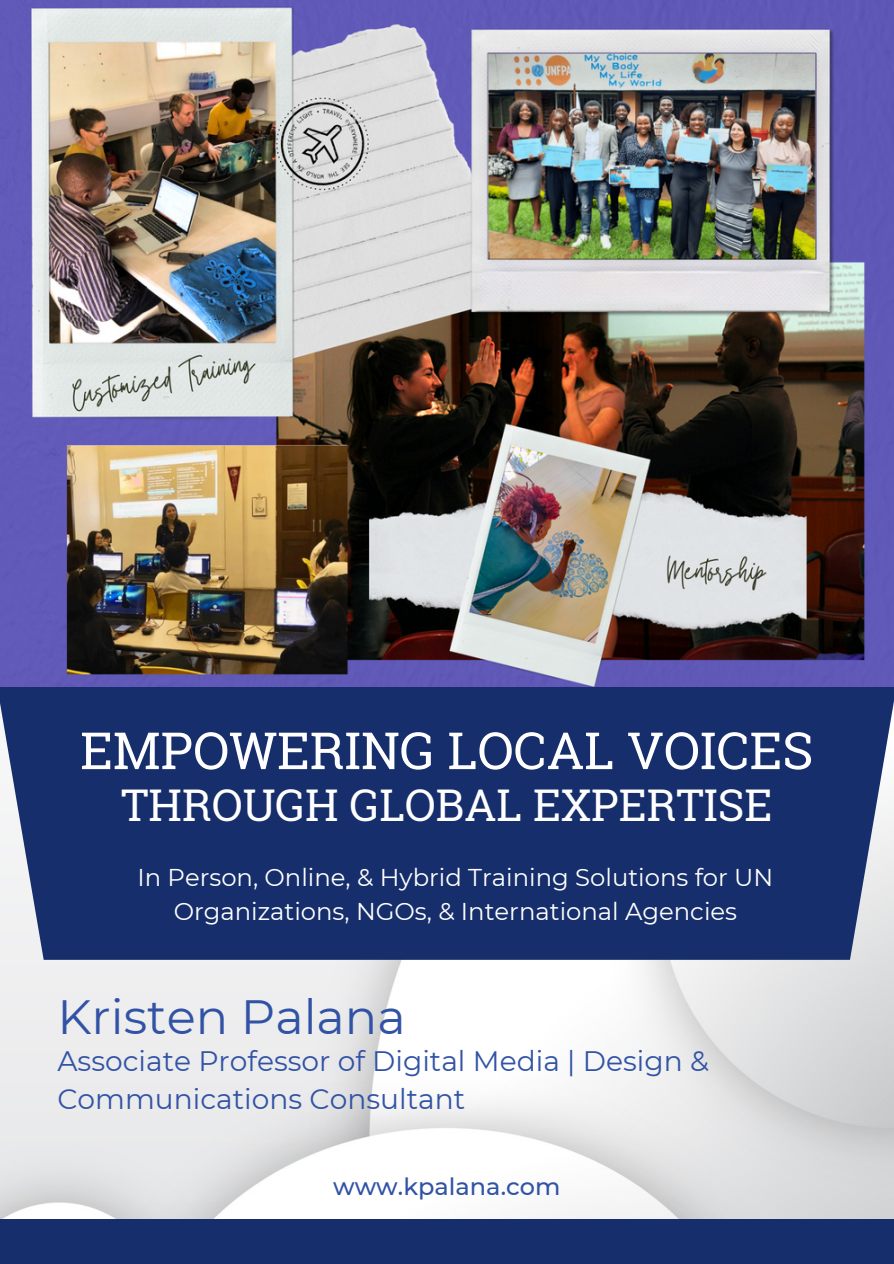
<style>
.page{position:relative;width:894px;height:1264px;background:#fff}
.page>*{position:absolute;margin:0;border:0;box-sizing:border-box;transform-origin:0 0}
.t1{font:51.15px "Roboto Slab";color:#fff}
.t2{font:48px "Montserrat";color:#3253a5}
.t3{font:43.65px "Roboto Slab";color:#fff}
.t4{font:28.05px/38.2px "Montserrat";color:#3253a5}
.t5{font:24.3px/33.8px "Montserrat";color:#fff;text-align:center}
.t6{font:500 24px "Montserrat";color:#3253a5}
</style>
<div class="page">
<img style="left:0;top:0;width:893px;height:1219px">
<div style="left:0;top:520px;width:893px;height:439px;background:#162e6b"></div>
<img style="left:0;top:0;width:892px;height:686px">
<div style="left:0;top:1219px;width:893px;height:44px;background:#162e6b"></div>
<h1 class="t1" style="left:80px;top:715px;width:734px">EMPOWERING LOCAL VOICES</h1>
<h1 class="t3" style="left:121px;top:775px;width:652px">THROUGH GLOBAL EXPERTISE</h1>
<p class="t5" style="left:137px;top:860px;width:637px">In Person, Online, &amp; Hybrid Training Solutions for UN<br>Organizations, NGOs, &amp; International Agencies</p>
<h3 class="t2" style="left:57px;top:987px;width:350px">Kristen Palana</h3>
<h4 class="t4" style="left:57px;top:1041px;width:652px">Associate Professor of Digital Media | Design &amp;<br>Communications Consultant</h4>
<h2 class="t6" style="left:333px;top:1172px;width:229px">www.kpalana.com</h2>
</div>
